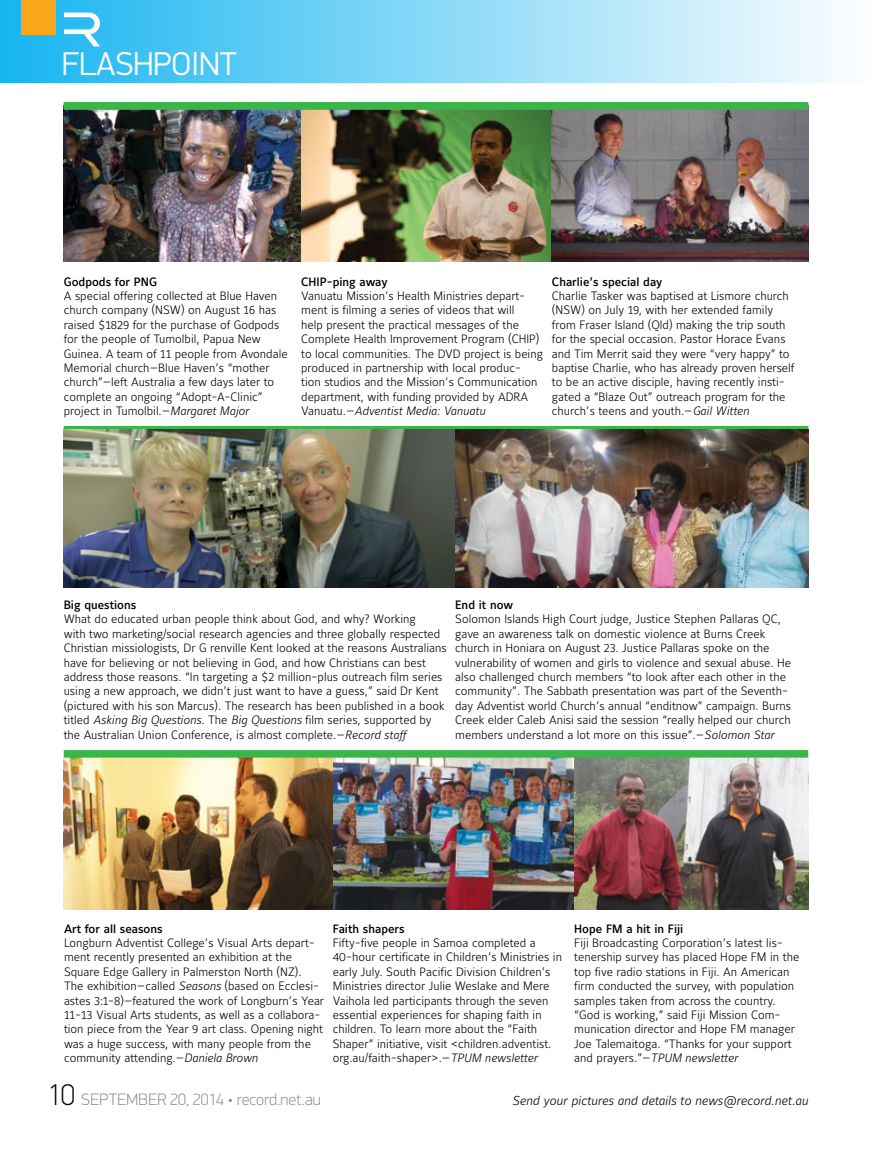
<style>
.page{position:relative;width:872px;height:1149px;background:#fff}
.page>*{position:absolute;margin:0;border:0;box-sizing:border-box;transform-origin:0 0}
.t1{font:300 33px "PF Din Display Pro";color:#fff}
.t2{font:100 16.5px "PF Din Display Pro";letter-spacing:.005em;color:#808285}
.t3{font:italic 300 12.75px "Maurea";color:#000}
.t4{font:12px/14.4px "Maurea Light Lf";color:#000}
.t5{font:12px "Maurea Medium Tf";color:#000}
.t6{font:italic 300 12px "Maurea";color:#000}
.s1{font-family:"Maurea";font-weight:300;font-style:italic}
.s2{font-family:"Maurea Light Lf";font-weight:400;font-style:normal}
.s3{font-size:30px;color:#000}
</style>
<div class="page">
<img style="left:64px;top:109px;width:237px;height:152px">
<img style="left:301px;top:109px;width:251px;height:152px">
<img style="left:64px;top:757px;width:510px;height:152px">
<img style="left:574px;top:757px;width:234px;height:152px">
<img style="left:552px;top:109px;width:256px;height:152px">
<div style="left:0;top:0;width:872px;height:83px;background:linear-gradient(to right,#18b4ef,#fcfeff)"></div>
<div style="left:64px;top:102px;width:744px;height:7px;background:#39b54a"></div>
<div style="left:64px;top:426px;width:744px;height:7px;background:#39b54a"></div>
<svg style="left:64px;top:750px;width:744px;height:7px;background:#3cb64d"></svg>
<svg style="left:64px;top:13px;width:36px;height:33px"></svg>
<div style="left:21px;top:0;width:34px;height:34px;background:#faa61a"></div>
<img style="left:64px;top:429px;width:391px;height:158px">
<img style="left:455px;top:429px;width:353px;height:158px">
<h1 class="t1" style="left:62px;top:45px;width:177px">FLASHPOINT</h1>
<p class="t5" style="left:64px;top:275px;width:95px">Godpods for PNG</p>
<p class="t4" style="left:64px;top:289px;width:225px">A special offering collected at Blue Haven church company (NSW) on August 16 has raised $1829 for the purchase of Godpods for the people of Tumolbil, Papua New Guinea. A team of 11 people from Avondale Memorial church—Blue Haven’s “mother church”—left Australia a few days later to complete an ongoing “Adopt-A-Clinic” project in Tumolbil.—<span class="s1">Margaret Major</span></p>
<p class="t5" style="left:301px;top:275px;width:88px">CHIP-ping away</p>
<p class="t4" style="left:301px;top:289px;width:243px">Vanuatu Mission’s Health Ministries depart&shy;ment is filming a series of videos that will<br>help present the practical messages of the Complete Health Improvement Program (CHIP) to local communities. The DVD project is being produced in partnership with local produc&shy;tion studios and the Mission’s Communication department, with funding provided by ADRA</p>
<p class="t6" style="left:301px;top:404px;width:185px"><span class="s2">Vanuatu.—</span>Adventist Media: Vanuatu</p>
<p class="t5" style="left:552px;top:275px;width:112px">Charlie’s special day</p>
<p class="t4" style="left:552px;top:289px;width:244px">Charlie Tasker was baptised at Lismore church (NSW) on July 19, with her extended family from Fraser Island (Qld) making the trip south for the special occasion. Pastor Horace Evans and Tim Merrit said they were “very happy” to baptise Charlie, who has already proven herself to be an active disciple, having recently insti&shy;gated a “Blaze Out” outreach program for the church’s teens and youth.—<span class="s1">Gail Witten</span></p>
<p class="t5" style="left:64px;top:597px;width:74px">Big questions</p>
<p class="t4" style="left:64px;top:612px;width:384px">What do educated urban people think about God, and why? Working<br>with two marketing/social research agencies and three globally respected Christian missiologists, Dr G renville Kent looked at the reasons Australians have for believing or not believing in God, and how Christians can best address those reasons. “In targeting a $2 million-plus outreach film series using a new approach, we didn’t just want to have a guess,” said Dr Kent (pictured with his son Marcus). The research has been published in a book titled <span class="s1">Asking Big Questions</span>. The <span class="s1">Big Questions</span> film series, supported by the Australian Union Conference, is almost complete.—<span class="s1">Record staff</span></p>
<p class="t5" style="left:455px;top:597px;width:59px">End it now</p>
<p class="t4" style="left:455px;top:612px;width:337px">Solomon Islands High Court judge, Justice Stephen Pallaras QC, gave an awareness talk on domestic violence at Burns Creek church in Honiara on August 23. Justice Pallaras spoke on the vulnerability of women and girls to violence and sexual abuse. He also challenged church members “to look after each other in the community”. The Sabbath presentation was part of the Seventh&shy;day Adventist world Church’s annual “enditnow” campaign. Burns Creek elder Caleb Anisi said the session “really helped our church members understand a lot more on this issue”.—<span class="s1">Solomon Star</span></p>
<p class="t5" style="left:64px;top:921px;width:100px">Art for all seasons</p>
<p class="t4" style="left:64px;top:935px;width:262px">Longburn Adventist College’s Visual Arts depart&shy;ment recently presented an exhibition at the Square Edge Gallery in Palmerston North (NZ).<br>The exhibition—called <span class="s1">Seasons</span> (based on Ecclesi&shy;astes 3:1-8)—featured the work of Longburn’s Year 11-13 Visual Arts students, as well as a collabora&shy;tion piece from the Year 9 art class. Opening night was a huge success, with many people from the community attending.—<span class="s1">Daniela Brown</span></p>
<p class="t5" style="left:333px;top:921px;width:73px">Faith shapers</p>
<p class="t4" style="left:333px;top:935px;width:231px">Fifty-five people in Samoa completed a 40-hour certificate in Children’s Ministries in early July. South Pacific Division Children’s Ministries director Julie Weslake and Mere Vaihola led participants through the seven essential experiences for shaping faith in children. To learn more about the “Faith Shaper” initiative, visit &lt;children.adventist. org.au/faith-shaper&gt;.—<span class="s1">TPUM newsletter</span></p>
<p class="t5" style="left:574px;top:921px;width:111px">Hope FM a hit in Fiji</p>
<p class="t4" style="left:574px;top:935px;width:226px">Fiji Broadcasting Corporation’s latest lis&shy;tenership survey has placed Hope FM in the top five radio stations in Fiji. An American firm conducted the survey, with population samples taken from across the country. “God is working,” said Fiji Mission Com&shy;munication director and Hope FM manager Joe Talemaitoga. “Thanks for your support</p>
<p class="t6" style="left:574px;top:1051px;width:165px"><span class="s2">and prayers.”—</span>TPUM newsletter</p>
<h2 class="t2" style="left:47px;top:1089px;width:275px"><span class="s3">10</span> SEPTEMBER 20, 2014 • record.net.au</h2>
<p class="t3" style="left:512px;top:1093px;width:297px">Send your pictures and details to news@record.net.au</p>
</div>
